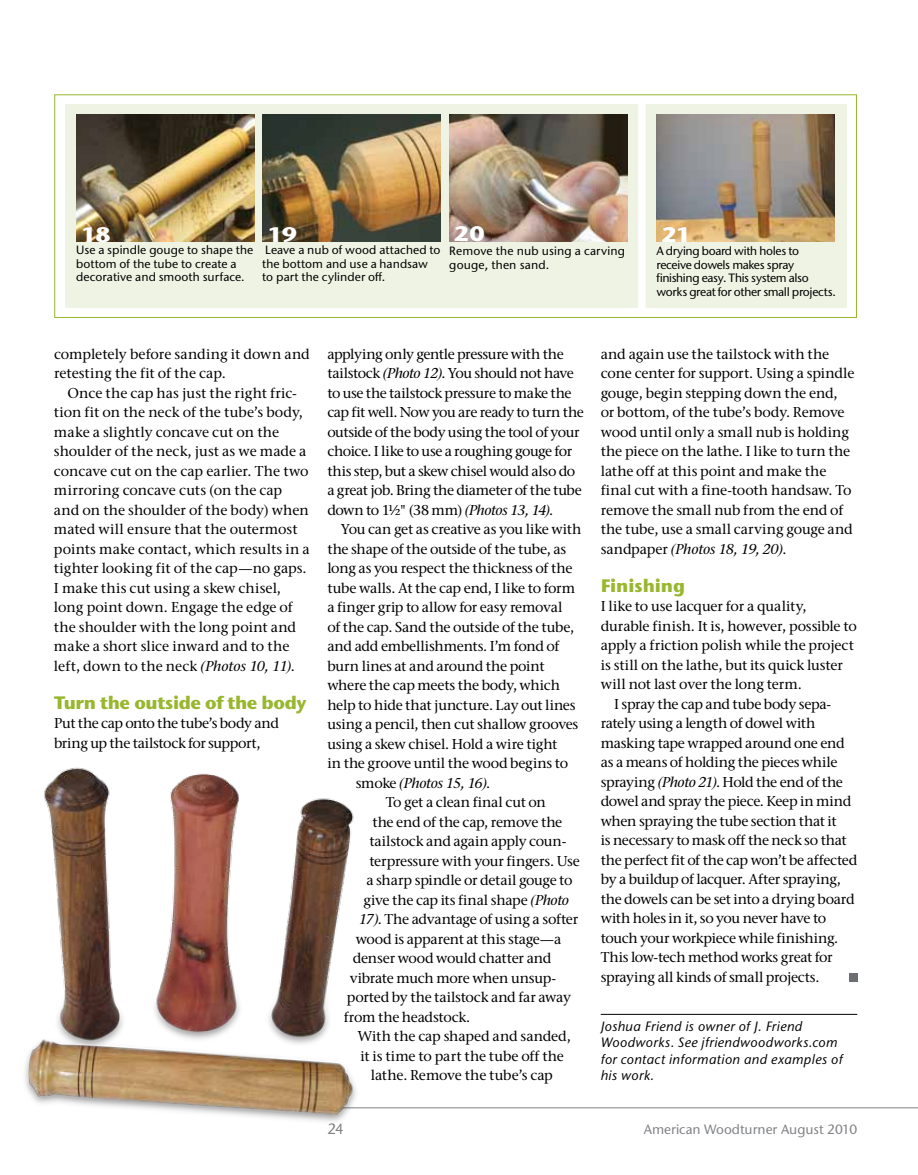
<style>
.page{position:relative;width:918px;height:1175px;background:#fff}
.page>*{position:absolute;margin:0;border:0;box-sizing:border-box;transform-origin:0 0}
.t1{font:700 21px "Stone Sans ITC Pro";letter-spacing:-.045em;color:#fff;scale:1.1 1}
.t2{font:700 18px "Stone Sans ITC Pro";letter-spacing:-.02em;color:#98b72e}
.t3{font:500 15px "Stone Sans ITC Pro";color:#808285}
.t4{font:500 14.25px/19.5px "Stone Serif ITC Pro";letter-spacing:-.015em;color:#000}
.t5{font:500 14.25px "Stone Serif ITC Pro";letter-spacing:-.035em;color:#000}
.t6{font:italic 500 14.25px "Stone Serif ITC Pro";letter-spacing:-.02em;color:#000}
.t7{font:italic 500 13.5px/16.5px "Stone Sans ITC Pro";letter-spacing:.015em;color:#000}
.t8{font:500 13.5px "Stone Sans ITC Pro";color:#808285}
.t9{font:500 12px/13.5px "Stone Sans ITC Pro";color:#000}
.t10{font:500 12px/13.5px "Stone Sans ITC Pro";letter-spacing:-.03em;color:#000}
.s1{font-style:italic}
.s2{font-style:normal}
</style>
<div class="page">
<hr style="left:327px;top:1107px;width:591px;height:1px;background:#808285">
<div style="left:54px;top:95px;width:803px;height:223px;border:1px solid #98b72e"></div>
<div style="left:65px;top:105px;width:781px;height:203px;background:#eff3e3"></div>
<img style="left:262px;top:114px;width:179px;height:127px">
<img style="left:449px;top:114px;width:179px;height:127px">
<img style="left:76px;top:114px;width:178px;height:127px">
<img style="left:656px;top:114px;width:179px;height:127px">
<div style="left:638px;top:100px;width:8px;height:213px;background:#fff"></div>
<img style="left:25px;top:767px;width:350px;height:355px">
<hr style="left:601px;top:1014px;width:256px;height:1px;background:#000">
<div style="left:849px;top:974px;width:8px;height:8px;background:#6d6e71"></div>
<h1 class="t1" style="left:81px;top:221px;width:28px">18</h1>
<h1 class="t1" style="left:268px;top:221px;width:28px">19</h1>
<h1 class="t1" style="left:454px;top:220px;width:30px">20</h1>
<h1 class="t1" style="left:661px;top:220px;width:29px">21</h1>
<p class="t9" style="left:76px;top:243px;width:179px">Use a spindle gouge to shape the bottom of the tube to create a decorative and smooth surface.</p>
<p class="t9" style="left:449px;top:244px;width:177px">Remove the nub using a carving gouge, then sand.</p>
<p class="t9" style="left:262px;top:243px;width:180px">Leave a nub of wood attached to the bottom and use a handsaw to part the cylinder off.</p>
<p class="t10" style="left:656px;top:244px;width:181px">A drying board with holes to receive dowels makes spray finishing easy. This system also works great for other small projects.</p>
<p class="t4" style="left:54px;top:344px;width:257px">completely before sanding it down and retesting the fit of the cap.</p>
<p class="t4" style="left:54px;top:383px;width:257px;text-indent:14px">Once the cap has just the right fric&shy;tion fit on the neck of the tube’s body, make a slightly concave cut on the shoulder of the neck, just as we made a concave cut on the cap earlier. The two mirroring concave cuts (on the cap and on the shoulder of the body) when mated will ensure that the outermost points make contact, which results in a tighter looking fit of the cap—no gaps.<br>I make this cut using a skew chisel, long point down. Engage the edge of the shoulder with the long point and make a short slice inward and to the left, down to the neck <span class="s1">(Photos 10, 11)</span>.</p>
<p class="t2" style="left:54px;top:691px;width:254px">Turn the outside of the body</p>
<p class="t4" style="left:54px;top:714px;width:226px">Put the cap onto the tube’s body and bring up the tailstock for support,</p>
<p class="t4" style="left:327px;top:344px;width:258px">applying only gentle pressure with the tailstock <span class="s1">(Photo 12)</span>. You should not have to use the tailstock pressure to make the cap fit well. Now you are ready to turn the outside of the body using the tool of your choice. I like to use a roughing gouge for this step, but a skew chisel would also do a great job. Bring the diameter of the tube down to 1½" (38 mm) <span class="s1">(Photos 13, 14)</span>.</p>
<p class="t4" style="left:341px;top:519px;width:242px">You can get as creative as you like with</p>
<p class="t4" style="left:327px;top:539px;width:241px">the shape of the outside of the tube, as</p>
<p class="t4" style="left:327px;top:558px;width:247px">long as you respect the thickness of the</p>
<p class="t4" style="left:327px;top:578px;width:249px">tube walls. At the cap end, I like to form</p>
<p class="t4" style="left:327px;top:597px;width:237px">a finger grip to allow for easy removal</p>
<p class="t4" style="left:327px;top:617px;width:248px">of the cap. Sand the outside of the tube,</p>
<p class="t4" style="left:327px;top:636px;width:234px">and add embellishments. I’m fond of</p>
<p class="t4" style="left:327px;top:656px;width:219px">burn lines at and around the point</p>
<p class="t4" style="left:327px;top:675px;width:234px">where the cap meets the body, which</p>
<p class="t4" style="left:327px;top:695px;width:250px">help to hide that juncture. Lay out lines</p>
<p class="t4" style="left:327px;top:714px;width:253px">using a pencil, then cut shallow grooves</p>
<p class="t4" style="left:327px;top:734px;width:232px">using a skew chisel. Hold a wire tight</p>
<p class="t4" style="left:327px;top:753px;width:242px">in the groove until the wood begins to</p>
<p class="t6" style="left:356px;top:774px;width:136px"><span class="s2">smoke</span> (Photos 15, 16)<span class="s2">.</span></p>
<p class="t4" style="left:386px;top:792px;width:162px">To get a clean final cut on</p>
<p class="t4" style="left:372px;top:812px;width:191px">the end of the cap, remove the</p>
<p class="t4" style="left:369px;top:831px;width:199px">tailstock and again apply coun-</p>
<p class="t4" style="left:369px;top:851px;width:212px">terpressure with your fingers. Use</p>
<p class="t4" style="left:366px;top:870px;width:208px">a sharp spindle or detail gouge to</p>
<p class="t4" style="left:363px;top:890px;width:207px">give the cap its final shape <span class="s1">(Photo</span></p>
<p class="t4" style="left:359px;top:909px;width:221px"><span class="s1">17)</span>. The advantage of using a softer</p>
<p class="t4" style="left:356px;top:929px;width:207px">wood is apparent at this stage—a</p>
<p class="t4" style="left:353px;top:948px;width:200px">denser wood would chatter and</p>
<p class="t4" style="left:350px;top:968px;width:208px">vibrate much more when unsup-</p>
<p class="t4" style="left:347px;top:987px;width:226px">ported by the tailstock and far away</p>
<p class="t4" style="left:344px;top:1007px;width:128px">from the headstock.</p>
<p class="t4" style="left:357px;top:1026px;width:215px">With the cap shaped and sanded,</p>
<p class="t4" style="left:360px;top:1046px;width:205px">it is time to part the tube off the</p>
<p class="t4" style="left:371px;top:1065px;width:184px">lathe. Remove the tube’s cap</p>
<p class="t4" style="left:601px;top:344px;width:255px">and again use the tailstock with the cone center for support. Using a spindle gouge, begin stepping down the end, or bottom, of the tube’s body. Remove wood until only a small nub is holding the piece on the lathe. I like to turn the lathe off at this point and make the final cut with a fine-tooth handsaw. To remove the small nub from the end of the tube, use a small carving gouge and sandpaper <span class="s1">(Photos 18, 19, 20)</span>.</p>
<p class="t2" style="left:601px;top:574px;width:86px">Finishing</p>
<p class="t4" style="left:601px;top:597px;width:207px">I like to use lacquer for a quality,</p>
<p class="t4" style="left:601px;top:616px;width:258px">durable finish. It is, however, possible to</p>
<p class="t4" style="left:601px;top:635px;width:255px">apply a friction polish while the project</p>
<p class="t4" style="left:601px;top:655px;width:244px">is still on the lathe, but its quick luster</p>
<p class="t4" style="left:601px;top:674px;width:203px">will not last over the long term.</p>
<p class="t4" style="left:614px;top:694px;width:218px">I spray the cap and tube body sepa-</p>
<p class="t4" style="left:601px;top:713px;width:216px">rately using a length of dowel with</p>
<p class="t4" style="left:601px;top:733px;width:245px">masking tape wrapped around one end</p>
<p class="t4" style="left:601px;top:752px;width:238px">as a means of holding the pieces while</p>
<p class="t4" style="left:601px;top:772px;width:244px">spraying <span class="s1">(Photo 21)</span>. Hold the end of the</p>
<p class="t4" style="left:601px;top:791px;width:252px">dowel and spray the piece. Keep in mind</p>
<p class="t4" style="left:601px;top:811px;width:237px">when spraying the tube section that it</p>
<p class="t4" style="left:601px;top:830px;width:248px">is necessary to mask off the neck so that</p>
<p class="t4" style="left:601px;top:850px;width:258px">the perfect fit of the cap won’t be affected</p>
<p class="t4" style="left:601px;top:869px;width:242px">by a buildup of lacquer. After spraying,</p>
<p class="t4" style="left:601px;top:889px;width:255px">the dowels can be set into a drying board</p>
<p class="t5" style="left:601px;top:909px;width:227px">with holes in it, so you never have to</p>
<p class="t4" style="left:601px;top:928px;width:239px">touch your workpiece while finishing.</p>
<p class="t4" style="left:601px;top:947px;width:233px">This low-tech method works great for</p>
<p class="t4" style="left:601px;top:967px;width:220px">spraying all kinds of small projects.</p>
<p class="t7" style="left:601px;top:1018px;width:243px">Joshua Friend is owner of J. Friend<br>Woodworks. See jfriendwoodworks.com for contact information and examples of his work.</p>
<p class="t3" style="left:327px;top:1119px;width:18px">24</p>
<p class="t8" style="left:644px;top:1120px;width:215px">American Woodturner August 2010</p>
</div>
